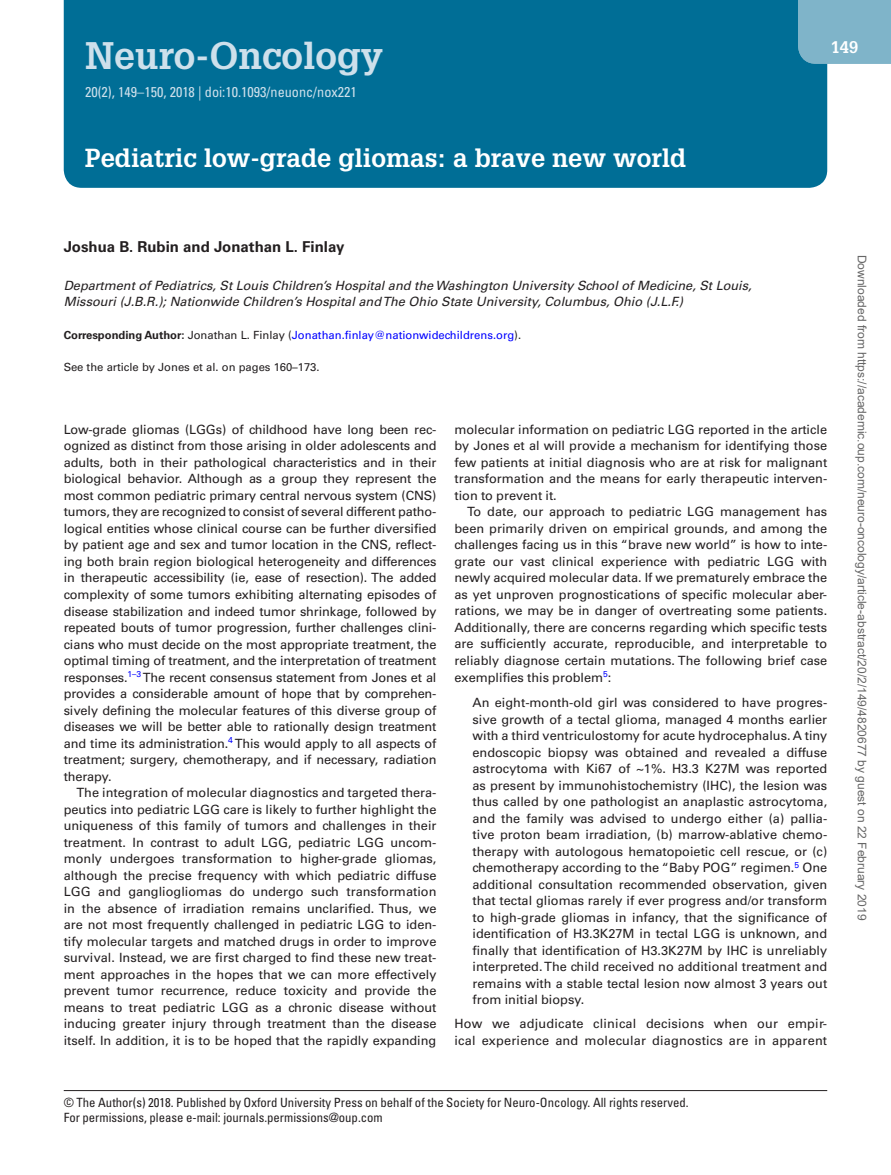
<style>
.page{position:relative;width:891px;height:1175px;background:#fff}
.page>*{position:absolute;margin:0;border:0;box-sizing:border-box;transform-origin:0 0}
.t1{font:700 37.5px "Glypha LT Std";color:#cee0eb}
.t2{font:700 25.5px "Glypha LT Std";color:#fff}
.t3{font:700 16.5px "Glypha LT Std";color:#fff}
.t4{font:700 15px "Univers LT Std";color:#231f20}
.t5{font:condensed 14.25px "Univers LT Std";color:#cee0eb}
.t6{font:12.75px/16.5px "Univers LT Std";color:#231f20;text-align:justify}
.t7{font:italic 12.75px/16.5px "Univers LT Std";color:#231f20}
.t8{font:condensed 12.75px/15px "Univers LT Std";color:#231f20}
.t9{font:12px "font 00000000225 ff 753";color:#666}
.t10{font:11.25px "Univers LT Std";color:#00f}
.t11{font:11.25px "Univers LT Std";color:#231f20}
.s1{font-weight:700;color:#231f20}
.s2{color:#231f20}
</style>
<div class="page">
<hr style="left:64px;top:1090px;width:763px;height:1px;background:#231f20">
<div style="left:64px;top:0;width:763px;height:188px;background:#006e96"></div>
<div style="left:798px;top:0;width:93px;height:64px;background:#7fb4c9"></div>
<h1 class="t1" style="left:85px;top:32px;width:299px">Neuro-Oncology</h1>
<p class="t5" style="left:85px;top:83px;width:273px">20(2), 149–150, 2018 | doi:10.1093/neuonc/nox221</p>
<h2 class="t2" style="left:85px;top:142px;width:603px">Pediatric low-grade gliomas: a brave new world</h2>
<p class="t3" style="left:831px;top:37px;width:29px">149</p>
<p class="t4" style="left:64px;top:238px;width:282px">Joshua B. Rubin and Jonathan L. Finlay</p>
<p class="t7" style="left:64px;top:277px;width:690px">Department of Pediatrics, St Louis Children’s Hospital and the Washington University School of Medicine, St Louis,<br>Missouri (J.B.R.); Nationwide Children’s Hospital and The Ohio State University, Columbus, Ohio (J.L.F.)</p>
<p class="t10" style="left:64px;top:328px;width:459px"><span class="s1">Corresponding Author:</span> <span class="s2">Jonathan L. Finlay (</span>Jonathan.finlay@nationwidechildrens.org<span class="s2">).</span></p>
<p class="t11" style="left:64px;top:360px;width:257px">See the article by Jones et al. on pages 160–173.</p>
<p class="t6" style="left:64px;top:421px;width:374px">Low-grade gliomas (LGGs) of childhood have long been rec&shy;ognized as distinct from those arising in older adolescents and adults, both in their pathological characteristics and in their biological behavior. Although as a group they represent the most common pediatric primary central nervous system (CNS) tumors, they are recognized to consist of several different patho&shy;logical entities whose clinical course can be further diversified by patient age and sex and tumor location in the CNS, reflect&shy;ing both brain region biological heterogeneity and differences in therapeutic accessibility (ie, ease of resection). The added complexity of some tumors exhibiting alternating episodes of disease stabilization and indeed tumor shrinkage, followed by repeated bouts of tumor progression, further challenges clini&shy;cians who must decide on the most appropriate treatment, the optimal timing of treatment, and the interpretation of treatment responses.<sup>1–3</sup> The recent consensus statement from Jones et al provides a considerable amount of hope that by comprehen&shy;sively defining the molecular features of this diverse group of diseases we will be better able to rationally design treatment and time its administration.<sup>4</sup> This would apply to all aspects of treatment; surgery, chemotherapy, and if necessary, radiation therapy.</p>
<p class="t6" style="left:64px;top:784px;width:374px;text-indent:13px">The integration of molecular diagnostics and targeted thera&shy;peutics into pediatric LGG care is likely to further highlight the uniqueness of this family of tumors and challenges in their treatment. In contrast to adult LGG, pediatric LGG uncom&shy;monly undergoes transformation to higher-grade gliomas, although the precise frequency with which pediatric diffuse LGG and gangliogliomas do undergo such transformation in the absence of irradiation remains unclarified. Thus, we are not most frequently challenged in pediatric LGG to iden&shy;tify molecular targets and matched drugs in order to improve survival. Instead, we are first charged to find these new treat&shy;ment approaches in the hopes that we can more effectively prevent tumor recurrence, reduce toxicity and provide the means to treat pediatric LGG as a chronic disease without inducing greater injury through treatment than the disease itself. In addition, it is to be hoped that the rapidly expanding</p>
<p class="t6" style="left:454px;top:421px;width:374px">molecular information on pediatric LGG reported in the article by Jones et al will provide a mechanism for identifying those few patients at initial diagnosis who are at risk for malignant transformation and the means for early therapeutic interven&shy;tion to prevent it.</p>
<p class="t6" style="left:454px;top:504px;width:374px;text-indent:13px">To date, our approach to pediatric LGG management has been primarily driven on empirical grounds, and among the challenges facing us in this “brave new world” is how to inte&shy;grate our vast clinical experience with pediatric LGG with newly acquired molecular data. If we prematurely embrace the as yet unproven prognostications of specific molecular aber&shy;rations, we may be in danger of overtreating some patients.<br>Additionally, there are concerns regarding which specific tests are sufficiently accurate, reproducible, and interpretable to reliably diagnose certain mutations. The following brief case exemplifies this problem<sup>5</sup>:</p>
<p class="t6" style="left:472px;top:694px;width:356px">An eight-month-old girl was considered to have progres&shy;sive growth of a tectal glioma, managed 4 months earlier with a third ventriculostomy for acute hydrocephalus. A tiny endoscopic biopsy was obtained and revealed a diffuse astrocytoma with Ki67 of ~1%. H3.3 K27M was reported as present by immunohistochemistry (IHC), the lesion was thus called by one pathologist an anaplastic astrocytoma, and the family was advised to undergo either (a) pallia&shy;tive proton beam irradiation, (b) marrow-ablative chemo&shy;therapy with autologous hematopoietic cell rescue, or (c) chemotherapy according to the “Baby POG” regimen.<sup>5</sup> One additional consultation recommended observation, given that tectal gliomas rarely if ever progress and/or transform to high-grade gliomas in infancy, that the significance of identification of H3.3K27M in tectal LGG is unknown, and finally that identification of H3.3K27M by IHC is unreliably interpreted. The child received no additional treatment and remains with a stable tectal lesion now almost 3 years out from initial biopsy.</p>
<p class="t6" style="left:454px;top:1015px;width:374px">How we adjudicate clinical decisions when our empir&shy;ical experience and molecular diagnostics are in apparent</p>
<p class="t8" style="left:64px;top:1095px;width:626px">© The Author(s) 2018. Published by Oxford University Press on behalf of the Society for Neuro-Oncology. All rights reserved.<br>For permissions, please e-mail: journals.permissions@oup.com</p>
<p class="t9" style="left:869px;top:255px;width:667px;rotate:90deg">Downloaded from https://academic.oup.com/neuro-oncology/article-abstract/20/2/149/4820677 by guest on 22 February 2019</p>
</div>
